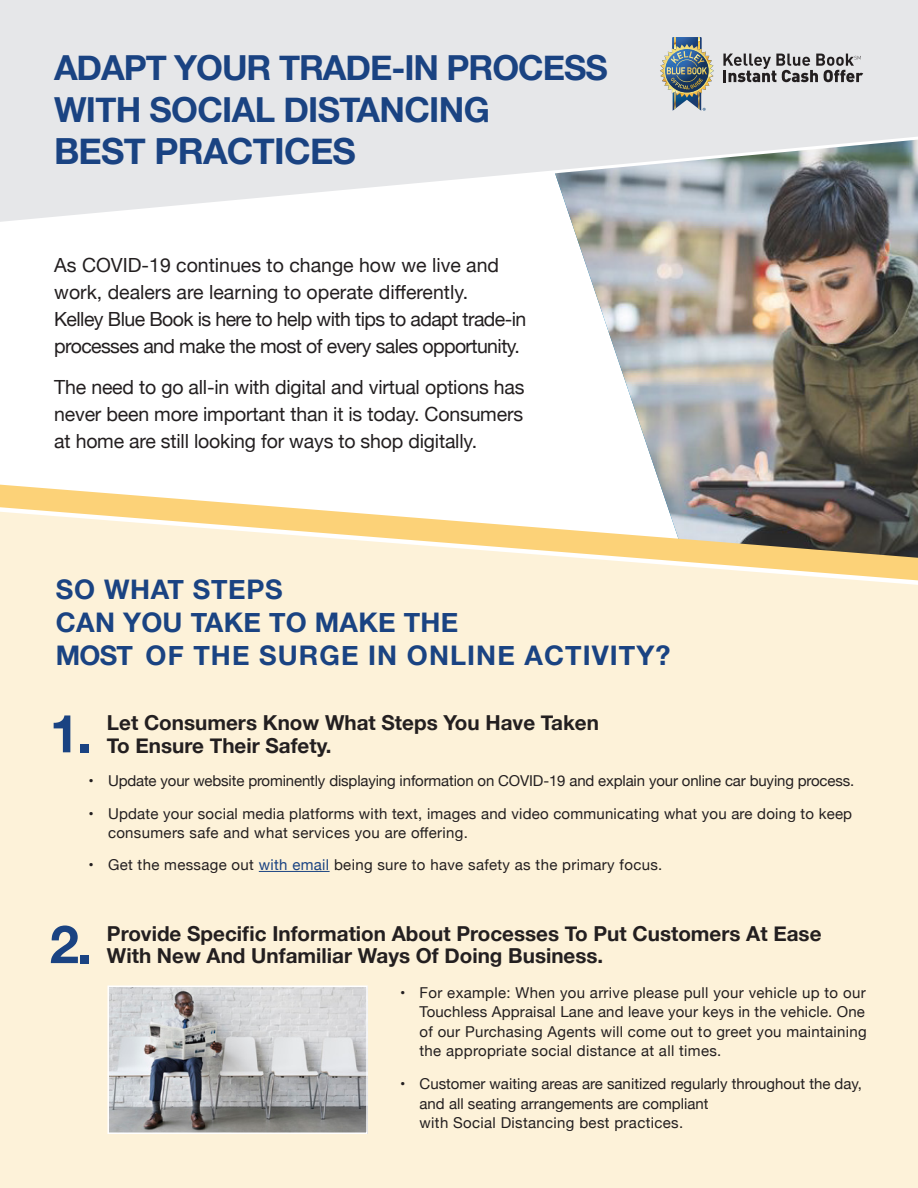
<style>
.page{position:relative;width:918px;height:1188px;background:#fff}
.page>*{position:absolute;margin:0;border:0;box-sizing:border-box;transform-origin:0 0}
.t1{font:700 52.65px "Helvetica Neue";color:#1a4382}
.t2{font:700 36px "Helvetica Neue";letter-spacing:-.02em;color:#1a4382}
.t3{font:700 34.5px/42px "Helvetica Neue";letter-spacing:-.03em;color:#1a4382}
.Body{font:700 27px/33px "Helvetica Neue";letter-spacing:.025em;color:#1a4382}
.t4{font:700 20.7px/22.5px "Helvetica Neue";color:#231f20}
.Body-2{font:19.5px/27px "Helvetica Neue";letter-spacing:-.03em;color:#231f20}
.Body-3{font:19.5px/27px "Helvetica Neue";letter-spacing:-.01em;color:#231f20;text-align:justify}
.t5{font:15px/19.5px "Helvetica Neue";letter-spacing:.015em;color:#231f20}
.t6{font:15px "Helvetica Neue";letter-spacing:-.01em;color:#231f20}
.s1{color:#1a4382}
</style>
<div class="page">
<img style="left:572px;top:225px;width:346px;height:260px">
<svg style="left:0;top:485px;width:918px;height:22px"></svg>
<div style="left:0;top:512px;width:918px;height:676px;background:#fdf2d9"></div>
<svg style="left:0;top:0;width:918px;height:222px;fill:#e6e7e9"></svg>
<svg style="left:723px;top:54px;width:140px;height:28px"></svg>
<img style="left:660px;top:38px;width:54px;height:73px">
<img style="left:110px;top:989px;width:255px;height:142px">
<div style="left:107px;top:986px;width:261px;height:148px;border:2px solid #fff"></div>
<hr style="left:259px;top:871px;width:71px;height:1px;background:#1a4382">
<p class="t3" style="left:54px;top:48px;width:555px">ADAPT YOUR TRADE-IN PROCESS<br>WITH SOCIAL DISTANCING</p>
<p class="t2" style="left:54px;top:123px;width:304px">BEST PRACTICES</p>
<p class="Body-2" style="left:54px;top:253px;width:474px">As COVID-19 continues to change how we live and work, dealers are learning to operate differently.<br>Kelley Blue Book is here to help with tips to adapt trade-in processes and make the most of every sales opportunity.</p>
<p class="Body-3" style="left:54px;top:374px;width:472px">The need to go all-in with digital and virtual options has never been more important than it is today. Consumers at home are still looking for ways to shop digitally.</p>
<p class="Body" style="left:56px;top:574px;width:616px">SO WHAT STEPS<br>CAN YOU TAKE TO MAKE THE<br>MOST OF THE SURGE IN ONLINE ACTIVITY?</p>
<p class="t1" style="left:50px;top:692px;width:44px">1.</p>
<p class="t4" style="left:107px;top:712px;width:494px">Let Consumers Know What Steps You Have Taken<br>To Ensure Their Safety.</p>
<p class="t6" style="left:88px;top:770px;width:767px">• Update your website prominently displaying information on COVID-19 and explain your online car buying process.</p>
<p class="t5" style="left:108px;top:805px;width:746px;text-indent:-20px">• Update your social media platforms with text, images and video communicating what you are doing to keep consumers safe and what services you are offering.</p>
<p class="t5" style="left:88px;top:856px;width:575px">• Get the message out <span class="s1">with email</span> being sure to have safety as the primary focus.</p>
<p class="t1" style="left:50px;top:903px;width:44px">2.</p>
<p class="t4" style="left:107px;top:923px;width:716px">Provide Specific Information About Processes To Put Customers At Ease<br>With New And Unfamiliar Ways Of Doing Business.</p>
<p class="t5" style="left:420px;top:983px;width:449px;text-align:justify;text-indent:-19px">• For example: When you arrive please pull your vehicle up to our Touchless Appraisal Lane and leave your keys in the vehicle. One of our Purchasing Agents will come out to greet you maintaining the appropriate social distance at all times.</p>
<p class="t5" style="left:420px;top:1075px;width:444px;text-indent:-19px">• Customer waiting areas are sanitized regularly throughout the day, and all seating arrangements are compliant<br>with Social Distancing best practices.</p>
</div>
